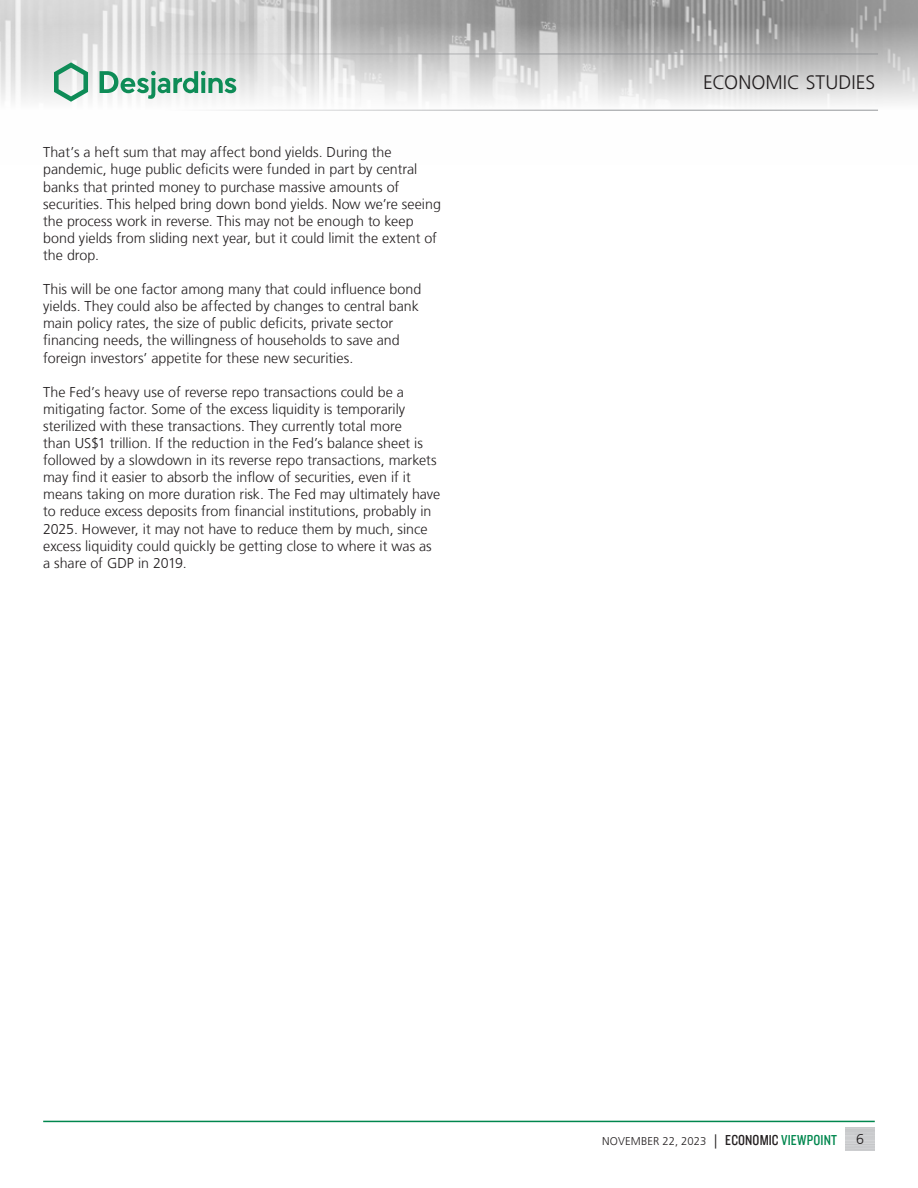
<style>
.page{position:relative;width:918px;height:1188px;background:#fff}
.page>*{position:absolute;margin:0;border:0;box-sizing:border-box;transform-origin:0 0}
.t1{font:300 19.5px "Frutiger LT";letter-spacing:.005em;color:#231f20}
.t2{font:300 14.25px/17.1px "Frutiger LT";color:#231f20}
.t3{font:300 11.25px "Frutiger LT";letter-spacing:.005em;color:#231f20}
.s1{font-size:14.25px}
.s2{font-family:"Knockout 29 Junior Ltweight";font-weight:400;font-size:15px}
.s3{font-family:"Knockout 29 Junior Ltweight";font-weight:400;font-size:15px;color:#00874e}
</style>
<div class="page">
<img style="left:0;top:0;width:918px;height:110px">
<hr style="left:0;top:54px;width:878px;height:1px;background:#939598">
<hr style="left:0;top:110px;width:878px;height:1px;background:#939598">
<svg style="left:54px;top:62px;width:34px;height:40px"></svg>
<svg style="left:100px;top:71px;width:136px;height:28px"></svg>
<hr style="left:43px;top:1121px;width:832px;height:1px;background:#00874e">
<p class="t2" style="left:43px;top:144px;width:399px">That’s a heft sum that may affect bond yields. During the pandemic, huge public deficits were funded in part by central banks that printed money to purchase massive amounts of securities. This helped bring down bond yields. Now we’re seeing the process work in reverse. This may not be enough to keep bond yields from sliding next year, but it could limit the extent of the drop.</p>
<p class="t2" style="left:43px;top:281px;width:380px">This will be one factor among many that could influence bond yields. They could also be affected by changes to central bank main policy rates, the size of public deficits, private sector financing needs, the willingness of households to save and foreign investors’ appetite for these new securities.</p>
<p class="t2" style="left:43px;top:384px;width:399px">The Fed’s heavy use of reverse repo transactions could be a mitigating factor. Some of the excess liquidity is temporarily sterilized with these transactions. They currently total more<br>than US$1 trillion. If the reduction in the Fed’s balance sheet is followed by a slowdown in its reverse repo transactions, markets may find it easier to absorb the inflow of securities, even if it means taking on more duration risk. The Fed may ultimately have to reduce excess deposits from financial institutions, probably in 2025. However, it may not have to reduce them by much, since excess liquidity could quickly be getting close to where it was as a share of GDP in 2019.</p>
<h1 class="t1" style="left:703px;top:72px;width:174px">ECONOMIC STUDIES</h1>
<p class="t3" style="left:602px;top:1135px;width:237px">NOVEMBER 22, 2023 <span class="s1">|</span> <span class="s2">ECONOMIC</span> <span class="s3">VIEWPOINT</span></p>
<p class="t2" style="left:856px;top:1131px;width:9px">6</p>
</div>
